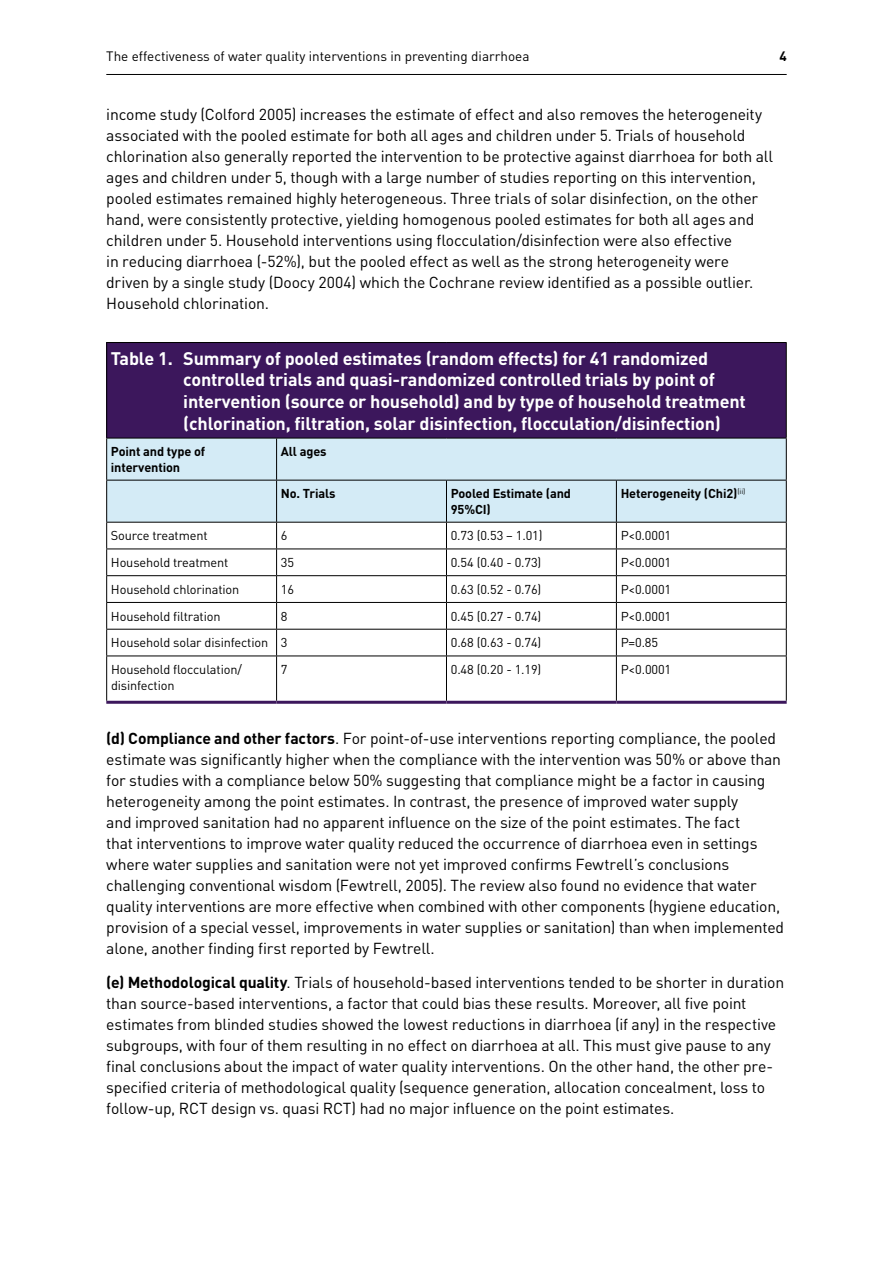
<style>
.page{position:relative;width:893px;height:1263px;background:#fff}
.page>*{position:absolute;margin:0;border:0;box-sizing:border-box;transform-origin:0 0}
.t1{font:700 18px/21.6px "DINOT";letter-spacing:-.01em;color:#fff}
.t2{font:15.75px/21px "DINOT";letter-spacing:-.01em;color:#000}
.t3{font:13.5px "DINOT";color:#000}
.t4{font:700 13.5px "DINOT";color:#000}
.t5{font:12.75px/15.3px "DINOT";letter-spacing:-.01em;color:#000}
.t6{font:700 12.75px/15.3px "DINOT";letter-spacing:-.01em;color:#000}
.s1{font-weight:700}
</style>
<div class="page">
<hr style="left:106px;top:74px;width:681px;height:1px;background:#000">
<div style="left:107px;top:342px;width:679px;height:96px;background:#3c175c"></div>
<div style="left:107px;top:439px;width:679px;height:83px;background:#d4ebf6"></div>
<svg style="left:107px;top:549px;width:679px;height:152px"></svg>
<hr style="left:106px;top:438px;width:1px;height:42px;background:#000">
<hr style="left:276px;top:438px;width:1px;height:42px;background:#000">
<hr style="left:786px;top:438px;width:1px;height:42px;background:#000">
<hr style="left:106px;top:480px;width:171px;height:1px;background:#000">
<hr style="left:106px;top:480px;width:1px;height:42px;background:#000">
<hr style="left:277px;top:480px;width:169px;height:1px;background:#000">
<hr style="left:276px;top:480px;width:1px;height:42px;background:#000">
<hr style="left:446px;top:480px;width:170px;height:1px;background:#000">
<hr style="left:446px;top:480px;width:1px;height:42px;background:#000">
<hr style="left:616px;top:480px;width:171px;height:1px;background:#000">
<hr style="left:616px;top:480px;width:1px;height:42px;background:#000">
<hr style="left:786px;top:480px;width:1px;height:42px;background:#000">
<hr style="left:106px;top:522px;width:171px;height:1px;background:#000">
<hr style="left:277px;top:522px;width:169px;height:1px;background:#000">
<hr style="left:446px;top:522px;width:170px;height:1px;background:#000">
<hr style="left:616px;top:522px;width:171px;height:1px;background:#000">
<hr style="left:106px;top:548px;width:171px;height:1px;background:#000">
<hr style="left:277px;top:548px;width:169px;height:1px;background:#000">
<hr style="left:446px;top:548px;width:170px;height:1px;background:#000">
<hr style="left:616px;top:548px;width:171px;height:1px;background:#000">
<hr style="left:106px;top:575px;width:171px;height:1px;background:#000">
<hr style="left:277px;top:575px;width:169px;height:1px;background:#000">
<hr style="left:446px;top:575px;width:170px;height:1px;background:#000">
<hr style="left:616px;top:575px;width:171px;height:1px;background:#000">
<hr style="left:106px;top:602px;width:171px;height:1px;background:#000">
<hr style="left:277px;top:602px;width:169px;height:1px;background:#000">
<hr style="left:446px;top:602px;width:170px;height:1px;background:#000">
<hr style="left:616px;top:602px;width:171px;height:1px;background:#000">
<svg style="left:106px;top:522px;width:1px;height:133px"></svg>
<svg style="left:276px;top:522px;width:1px;height:133px"></svg>
<svg style="left:446px;top:522px;width:1px;height:133px"></svg>
<svg style="left:616px;top:522px;width:1px;height:133px"></svg>
<svg style="left:786px;top:522px;width:1px;height:133px"></svg>
<hr style="left:276px;top:656px;width:1px;height:45px;background:#000">
<hr style="left:446px;top:656px;width:1px;height:45px;background:#000">
<hr style="left:616px;top:656px;width:1px;height:45px;background:#000">
<hr style="left:106px;top:342px;width:171px;height:1px;background:#000">
<hr style="left:106px;top:343px;width:1px;height:95px;background:#000">
<hr style="left:277px;top:342px;width:169px;height:1px;background:#000">
<hr style="left:446px;top:342px;width:170px;height:1px;background:#000">
<hr style="left:616px;top:342px;width:171px;height:1px;background:#000">
<hr style="left:786px;top:343px;width:1px;height:95px;background:#000">
<hr style="left:106px;top:438px;width:171px;height:1px;background:#000">
<hr style="left:277px;top:438px;width:169px;height:1px;background:#000">
<hr style="left:446px;top:438px;width:170px;height:1px;background:#000">
<hr style="left:616px;top:438px;width:171px;height:1px;background:#000">
<hr style="left:106px;top:629px;width:171px;height:1px;background:#000">
<hr style="left:277px;top:629px;width:169px;height:1px;background:#000">
<hr style="left:446px;top:629px;width:170px;height:1px;background:#000">
<hr style="left:616px;top:629px;width:171px;height:1px;background:#000">
<hr style="left:106px;top:655px;width:171px;height:1px;background:#000">
<hr style="left:106px;top:656px;width:1px;height:45px;background:#000">
<hr style="left:277px;top:655px;width:169px;height:1px;background:#000">
<hr style="left:446px;top:655px;width:170px;height:1px;background:#000">
<hr style="left:616px;top:655px;width:171px;height:1px;background:#000">
<hr style="left:786px;top:656px;width:1px;height:45px;background:#000">
<hr style="left:106px;top:701px;width:171px;height:3px;background:#3c175c">
<hr style="left:277px;top:701px;width:169px;height:3px;background:#3c175c">
<hr style="left:446px;top:701px;width:170px;height:3px;background:#3c175c">
<hr style="left:616px;top:701px;width:171px;height:3px;background:#3c175c">
<p class="t3" style="left:106px;top:48px;width:425px">The effectiveness of water quality interventions in preventing diarrhoea</p>
<p class="t4" style="left:779px;top:48px;width:9px">4</p>
<p class="t2" style="left:106px;top:104px;width:668px">income study (Colford 2005) increases the estimate of effect and also removes the heterogeneity associated with the pooled estimate for both all ages and children under 5. Trials of household chlorination also generally reported the intervention to be protective against diarrhoea for both all ages and children under 5, though with a large number of studies reporting on this intervention, pooled estimates remained highly heterogeneous. Three trials of solar disinfection, on the other hand, were consistently protective, yielding homogenous pooled estimates for both all ages and children under 5. Household interventions using flocculation/disinfection were also effective<br>in reducing diarrhoea (-52%), but the pooled effect as well as the strong heterogeneity were driven by a single study (Doocy 2004) which the Cochrane review identified as a possible outlier.<br>Household chlorination.</p>
<p class="t1" style="left:183px;top:347px;width:564px;text-indent:-72px">Table 1. Summary of pooled estimates (random effects) for 41 randomized controlled trials and quasi-randomized controlled trials by point of intervention (source or household) and by type of household treatment (chlorination, filtration, solar disinfection, flocculation/disinfection)</p>
<p class="t6" style="left:111px;top:444px;width:96px">Point and type of intervention</p>
<p class="t6" style="left:281px;top:444px;width:47px">All ages</p>
<p class="t6" style="left:281px;top:486px;width:56px">No. Trials</p>
<p class="t6" style="left:451px;top:486px;width:122px">Pooled Estimate (and<br>95%CI)</p>
<p class="t6" style="left:621px;top:486px;width:126px">Heterogeneity (Chi2)<sup>(ii)</sup></p>
<p class="t5" style="left:111px;top:528px;width:98px">Source treatment</p>
<p class="t5" style="left:281px;top:528px;width:8px">6</p>
<p class="t5" style="left:451px;top:528px;width:93px">0.73 (0.53 – 1.01)</p>
<p class="t5" style="left:621px;top:528px;width:52px">P&lt;0.0001</p>
<p class="t5" style="left:111px;top:555px;width:119px">Household treatment</p>
<p class="t5" style="left:281px;top:555px;width:15px">35</p>
<p class="t5" style="left:451px;top:555px;width:92px">0.54 (0.40 - 0.73)</p>
<p class="t5" style="left:621px;top:555px;width:52px">P&lt;0.0001</p>
<p class="t5" style="left:111px;top:581px;width:130px">Household chlorination</p>
<p class="t5" style="left:281px;top:581px;width:15px">16</p>
<p class="t5" style="left:451px;top:581px;width:92px">0.63 (0.52 - 0.76)</p>
<p class="t5" style="left:621px;top:581px;width:52px">P&lt;0.0001</p>
<p class="t5" style="left:111px;top:608px;width:111px">Household filtration</p>
<p class="t5" style="left:281px;top:608px;width:8px">8</p>
<p class="t5" style="left:451px;top:608px;width:92px">0.45 (0.27 - 0.74)</p>
<p class="t5" style="left:621px;top:608px;width:52px">P&lt;0.0001</p>
<p class="t5" style="left:111px;top:635px;width:178px">Household solar disinfection 3</p>
<p class="t5" style="left:451px;top:635px;width:92px">0.68 (0.63 - 0.74)</p>
<p class="t5" style="left:621px;top:635px;width:39px">P=0.85</p>
<p class="t5" style="left:111px;top:662px;width:132px">Household flocculation/ disinfection</p>
<p class="t5" style="left:281px;top:662px;width:8px">7</p>
<p class="t5" style="left:451px;top:662px;width:92px">0.48 (0.20 - 1.19)</p>
<p class="t5" style="left:621px;top:662px;width:52px">P&lt;0.0001</p>
<p class="t2" style="left:106px;top:727px;width:679px"><span class="s1">(d) Compliance and other factors</span>. For point-of-use interventions reporting compliance, the pooled estimate was significantly higher when the compliance with the intervention was 50% or above than for studies with a compliance below 50% suggesting that compliance might be a factor in causing heterogeneity among the point estimates. In contrast, the presence of improved water supply<br>and improved sanitation had no apparent influence on the size of the point estimates. The fact<br>that interventions to improve water quality reduced the occurrence of diarrhoea even in settings where water supplies and sanitation were not yet improved confirms Fewtrell’s conclusions challenging conventional wisdom (Fewtrell, 2005). The review also found no evidence that water quality interventions are more effective when combined with other components (hygiene education, provision of a special vessel, improvements in water supplies or sanitation) than when implemented alone, another finding first reported by Fewtrell.</p>
<p class="t2" style="left:106px;top:972px;width:679px"><span class="s1">(e) Methodological quality</span>. Trials of household-based interventions tended to be shorter in duration than source-based interventions, a factor that could bias these results. Moreover, all five point estimates from blinded studies showed the lowest reductions in diarrhoea (if any) in the respective subgroups, with four of them resulting in no effect on diarrhoea at all. This must give pause to any final conclusions about the impact of water quality interventions. On the other hand, the other pre&shy;specified criteria of methodological quality (sequence generation, allocation concealment, loss to follow-up, RCT design vs. quasi RCT) had no major influence on the point estimates.</p>
</div>
